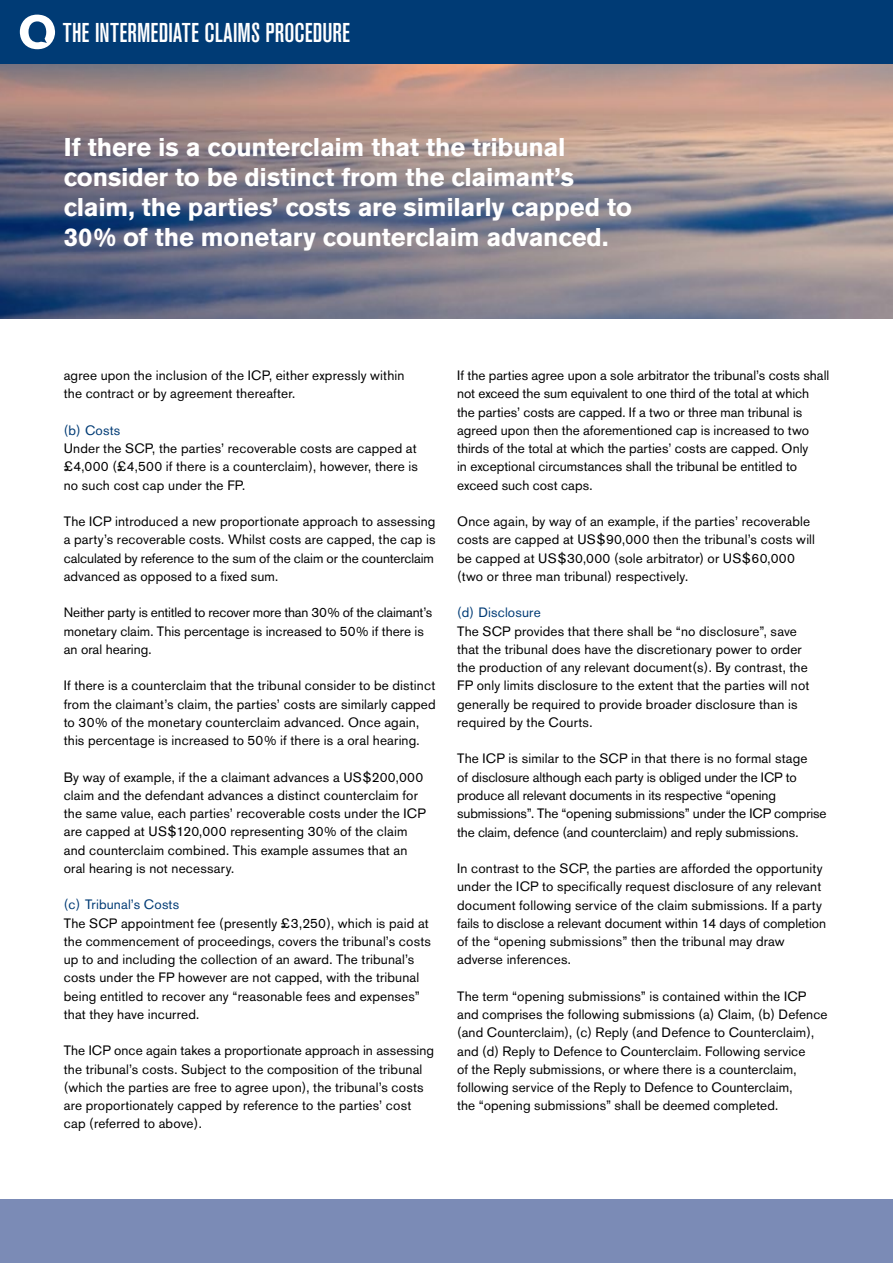
<style>
.page{position:relative;width:893px;height:1263px;background:#fff}
.page>*{position:absolute;margin:0;border:0;box-sizing:border-box;transform-origin:0 0}
.t1{font:500 condensed 27px "Akzidenz Grotesk BE";letter-spacing:.005em;color:#fff}
.t2{font:700 25.5px/30px "Akzidenz Grotesk BE";letter-spacing:-.005em;color:#fff}
.t3{font:13.5px/18.3px "Akzidenz Grotesk BE";letter-spacing:.01em;color:#000}
.t4{font:13.5px "Akzidenz Grotesk BE";letter-spacing:.01em;color:#003b75}
</style>
<div class="page">
<div style="left:0;top:1199px;width:893px;height:64px;background:#7b8bb6"></div>
<img style="left:0;top:64px;width:893px;height:255px">
<div style="left:0;top:0;width:893px;height:64px;background:#003b75"></div>
<svg style="left:20px;top:15px;width:35px;height:34px"></svg>
<h1 class="t1" style="left:63px;top:18px;width:289px">THE INTERMEDIATE CLAIMS PROCEDURE</h1>
<h2 class="t2" style="left:64px;top:132px;width:570px">If there is a counterclaim that the tribunal consider to be distinct from the claimant’s claim, the parties’ costs are similarly capped to 30% of the monetary counterclaim advanced.</h2>
<p class="t3" style="left:64px;top:366px;width:342px">agree upon the inclusion of the ICP, either expressly within the contract or by agreement thereafter.</p>
<p class="t4" style="left:64px;top:422px;width:58px">(b) Costs</p>
<p class="t3" style="left:64px;top:439px;width:356px;text-align:justify">Under the SCP, the parties’ recoverable costs are capped at £4,000 (£4,500 if there is a counterclaim), however, there is no such cost cap under the FP.</p>
<p class="t3" style="left:64px;top:512px;width:373px;text-align:justify">The ICP introduced a new proportionate approach to assessing a party’s recoverable costs. Whilst costs are capped, the cap is calculated by reference to the sum of the claim or the counterclaim advanced as opposed to a fixed sum.</p>
<p class="t3" style="left:64px;top:603px;width:370px">Neither party is entitled to recover more than 30% of the claimant’s monetary claim. This percentage is increased to 50% if there is an oral hearing.</p>
<p class="t3" style="left:64px;top:676px;width:374px">If there is a counterclaim that the tribunal consider to be distinct from the claimant’s claim, the parties’ costs are similarly capped to 30% of the monetary counterclaim advanced. Once again, this percentage is increased to 50% if there is a oral hearing.</p>
<p class="t3" style="left:64px;top:768px;width:364px">By way of example, if the a claimant advances a US$200,000 claim and the defendant advances a distinct counterclaim for the same value, each parties’ recoverable costs under the ICP are capped at US$120,000 representing 30% of the claim and counterclaim combined. This example assumes that an oral hearing is not necessary.</p>
<p class="t4" style="left:64px;top:897px;width:117px">(c) Tribunal’s Costs</p>
<p class="t3" style="left:64px;top:914px;width:369px">The SCP appointment fee (presently £3,250), which is paid at the commencement of proceedings, covers the tribunal’s costs up to and including the collection of an award. The tribunal’s costs under the FP however are not capped, with the tribunal being entitled to recover any “reasonable fees and expenses” that they have incurred.</p>
<p class="t3" style="left:64px;top:1041px;width:372px">The ICP once again takes a proportionate approach in assessing the tribunal’s costs. Subject to the composition of the tribunal (which the parties are free to agree upon), the tribunal’s costs are proportionately capped by reference to the parties’ cost cap (referred to above).</p>
<p class="t3" style="left:457px;top:366px;width:374px">If the parties agree upon a sole arbitrator the tribunal’s costs shall not exceed the sum equivalent to one third of the total at which the parties’ costs are capped. If a two or three man tribunal is agreed upon then the aforementioned cap is increased to two thirds of the total at which the parties’ costs are capped. Only<br>in exceptional circumstances shall the tribunal be entitled to exceed such cost caps.</p>
<p class="t3" style="left:457px;top:512px;width:359px">Once again, by way of an example, if the parties’ recoverable costs are capped at US$90,000 then the tribunal’s costs will be capped at US$30,000 (sole arbitrator) or US$60,000 (two or three man tribunal) respectively.</p>
<p class="t4" style="left:457px;top:605px;width:85px">(d) Disclosure</p>
<p class="t3" style="left:457px;top:622px;width:354px">The SCP provides that there shall be “no disclosure”, save that the tribunal does have the discretionary power to order the production of any relevant document(s). By contrast, the FP only limits disclosure to the extent that the parties will not generally be required to provide broader disclosure than is required by the Courts.</p>
<p class="t3" style="left:457px;top:750px;width:371px">The ICP is similar to the SCP in that there is no formal stage<br>of disclosure although each party is obliged under the ICP to produce all relevant documents in its respective “opening submissions”. The “opening submissions” under the ICP comprise the claim, defence (and counterclaim) and reply submissions.</p>
<p class="t3" style="left:457px;top:859px;width:370px">In contrast to the SCP, the parties are afforded the opportunity under the ICP to specifically request disclosure of any relevant document following service of the claim submissions. If a party fails to disclose a relevant document within 14 days of completion of the “opening submissions” then the tribunal may draw adverse inferences.</p>
<p class="t3" style="left:457px;top:987px;width:372px">The term “opening submissions” is contained within the ICP and comprises the following submissions (a) Claim, (b) Defence (and Counterclaim), (c) Reply (and Defence to Counterclaim), and (d) Reply to Defence to Counterclaim. Following service<br>of the Reply submissions, or where there is a counterclaim, following service of the Reply to Defence to Counterclaim,<br>the “opening submissions” shall be deemed completed.</p>
</div>
